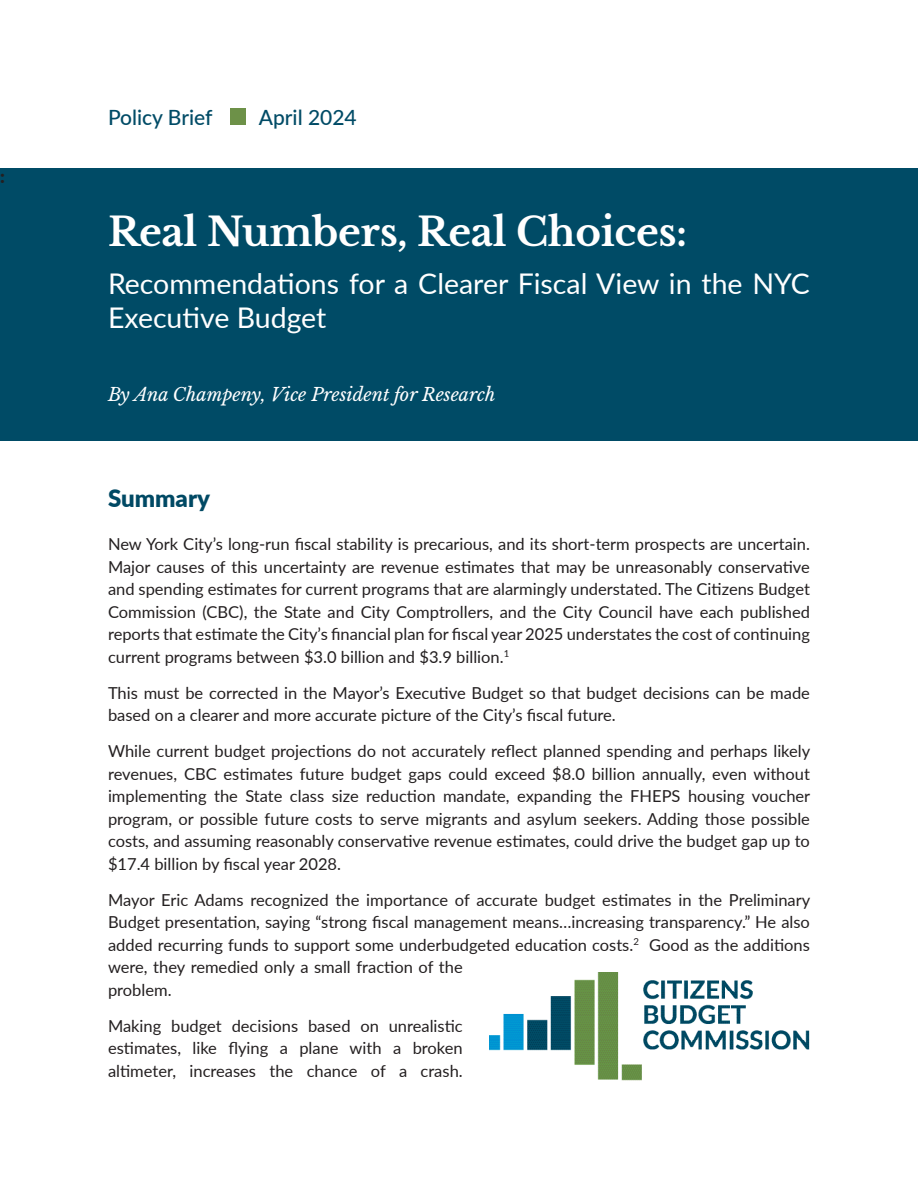
<style>
.page{position:relative;width:918px;height:1188px;background:#fff}
.page>*{position:absolute;margin:0;border:0;box-sizing:border-box;transform-origin:0 0}
.t1{font:700 39px "Libre Baskerville";letter-spacing:-.01em;color:#fff}
.t2{font:28.5px/34.5px "Lato";color:#fff}
.Heading_1{font:900 24px "Lato";color:#004964}
.Heading_3{font:500 21px "Lato";color:#004b66}
.Heading_3-2{font:italic 18px "Libre Baskerville";color:#fff}
.Heading_3-3{font:900 18px "Lato";color:#231f20}
.t3{font:16.5px/22.5px "Lato";color:#231f20;text-align:justify}
</style>
<div class="page">
<div style="left:230px;top:108px;width:16px;height:17px;background:#6d9148"></div>
<div style="left:0;top:168px;width:918px;height:273px;background:#004b66"></div>
<img style="left:490px;top:972px;width:320px;height:109px">
<p class="Heading_3-3" style="left:0;top:163px;width:6px">:</p>
<p class="Heading_3" style="left:108px;top:102px;width:106px">Policy Brief</p>
<p class="Heading_3" style="left:259px;top:102px;width:99px">April 2024</p>
<p class="t1" style="left:108px;top:208px;width:581px">Real Numbers, Real Choices:</p>
<p class="t2" style="left:108px;top:265px;width:703px">Recommendations for a Clearer Fiscal View in the NYC<br>Executive Budget</p>
<p class="Heading_3-2" style="left:108px;top:384px;width:389px">By Ana Champeny, Vice President for Research</p>
<p class="Heading_1" style="left:108px;top:481px;width:104px">Summary</p>
<p class="t3" style="left:108px;top:532px;width:703px">New York City’s long-run fiscal stability is precarious, and its short-term prospects are uncertain.<br>Major causes of this uncertainty are revenue estimates that may be unreasonably conservative and spending estimates for current programs that are alarmingly understated. The Citizens Budget Commission (CBC), the State and City Comptrollers, and the City Council have each published reports that estimate the City’s financial plan for fiscal year 2025 understates the cost of continuing current programs between $3.0 billion and $3.9 billion.<sup>1</sup></p>
<p class="t3" style="left:108px;top:681px;width:703px">This must be corrected in the Mayor’s Executive Budget so that budget decisions can be made based on a clearer and more accurate picture of the City’s fiscal future.</p>
<p class="t3" style="left:108px;top:739px;width:704px">While current budget projections do not accurately reflect planned spending and perhaps likely revenues, CBC estimates future budget gaps could exceed $8.0 billion annually, even without implementing the State class size reduction mandate, expanding the FHEPS housing voucher program, or possible future costs to serve migrants and asylum seekers. Adding those possible costs, and assuming reasonably conservative revenue estimates, could drive the budget gap up to $17.4 billion by fiscal year 2028.</p>
<p class="t3" style="left:108px;top:888px;width:704px;text-align:left">Mayor Eric Adams recognized the importance of accurate budget estimates in the Preliminary Budget presentation, saying “strong fiscal management means…increasing transparency.” He also added recurring funds to support some underbudgeted education costs.<sup>2</sup> Good as the additions were, they remedied only a small fraction of the<br>problem.</p>
<p class="t3" style="left:108px;top:1014px;width:356px">Making budget decisions based on unrealistic estimates, like flying a plane with a broken altimeter, increases the chance of a crash.</p>
</div>
